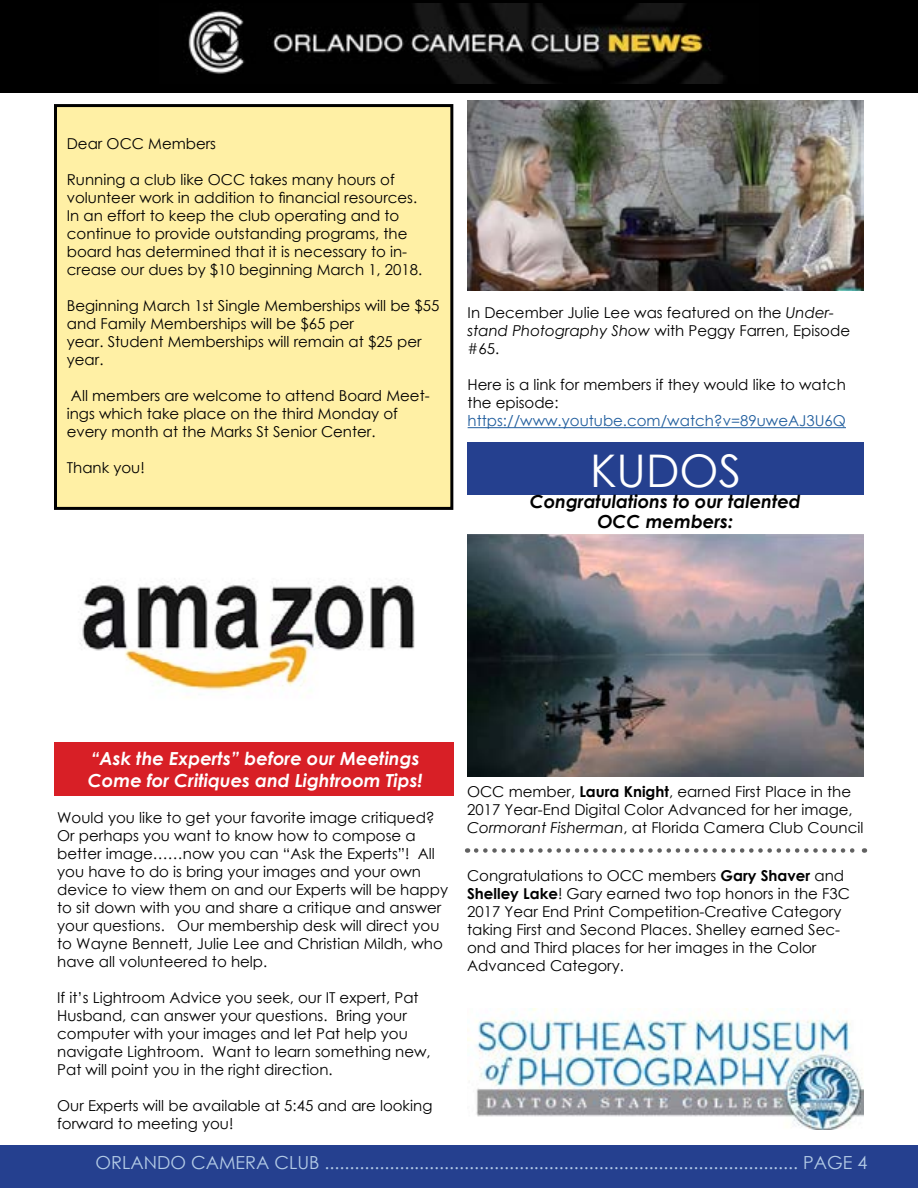
<style>
.page{position:relative;width:918px;height:1188px;background:#fff}
.page>*{position:absolute;margin:0;border:0;box-sizing:border-box;transform-origin:0 0}
.t1{font:45px "Century Gothic";color:#fff}
.t2{font:18px "Century Gothic";color:#b3cbe6}
.t3{font:italic 700 18px/21.6px "Century Gothic";color:#fff}
.t4{font:italic 700 18px/19.2px "Century Gothic";color:#000;text-align:center}
.t5{font:15px/18px "Century Gothic";color:#000}
.t6{font:15px "Century Gothic";color:#215e9e}
.s1{font-style:italic}
.s2{font-weight:700}
</style>
<div class="page">
<div style="left:56px;top:106px;width:396px;height:402px;background:#fff0a5"></div>
<div style="left:54px;top:104px;width:399px;height:406px;border:3px solid #000"></div>
<div style="left:0;top:0;width:918px;height:93px;background:#000"></div>
<img style="left:188px;top:3px;width:536px;height:81px">
<div style="left:0;top:1146px;width:918px;height:42px;background:#25408f"></div>
<div style="left:54px;top:742px;width:399px;height:54px;background:#d81f26"></div>
<hr style="left:468px;top:427px;width:378px;height:1px;background:#215e9e">
<img style="left:468px;top:100px;width:396px;height:191px">
<img style="left:467px;top:535px;width:396px;height:242px">
<img style="left:467px;top:1009px;width:396px;height:120px">
<img style="left:80px;top:578px;width:335px;height:120px">
<div style="left:467px;top:442px;width:397px;height:53px;background:#25408f"></div>
<svg style="left:476px;top:848px;width:389px;height:5px"></svg>
<p class="t5" style="left:67px;top:134px;width:151px">Dear OCC Members</p>
<p class="t5" style="left:67px;top:170px;width:357px">Running a club like OCC takes many hours of volunteer work in addition to financial resources.<br>In an effort to keep the club operating and to continue to provide outstanding programs, the board has determined that it is necessary to in&shy;crease our dues by $10 beginning March 1, 2018.</p>
<p class="t5" style="left:67px;top:296px;width:374px">Beginning March 1st Single Memberships will be $55 and Family Memberships will be $65 per<br>year. Student Memberships will remain at $25 per year.</p>
<p class="t5" style="left:67px;top:386px;width:364px">All members are welcome to attend Board Meet&shy;ings which take place on the third Monday of every month at the Marks St Senior Center.</p>
<p class="t5" style="left:67px;top:458px;width:80px">Thank you!</p>
<p class="t5" style="left:468px;top:304px;width:384px">In December Julie Lee was featured on the <span class="s1">Under&shy;stand Photography Show</span> with Peggy Farren, Episode #65.</p>
<p class="t5" style="left:468px;top:376px;width:380px">Here is a link for members if they would like to watch the episode:</p>
<p class="t6" style="left:468px;top:410px;width:380px">https://www.youtube.com/watch?v=89uweAJ3U6Q</p>
<h1 class="t1" style="left:590px;top:439px;width:153px">KUDOS</h1>
<p class="t4" style="left:530px;top:491px;width:273px">Congratulations to our talented<br>OCC members:</p>
<p class="t3" style="left:88px;top:747px;width:336px">“Ask the Experts” before our Meetings<br>Come for Critiques and Lightroom Tips!</p>
<p class="t5" style="left:57px;top:808px;width:392px">Would you like to get your favorite image critiqued?<br>Or perhaps you want to know how to compose a better image……now you can “Ask the Experts”! All you have to do is bring your images and your own device to view them on and our Experts will be happy to sit down with you and share a critique and answer your questions. Our membership desk will direct you to Wayne Bennett, Julie Lee and Christian Mildh, who have all volunteered to help.</p>
<p class="t5" style="left:57px;top:988px;width:375px">If it’s Lightroom Advice you seek, our IT expert, Pat Husband, can answer your questions. Bring your computer with your images and let Pat help you navigate Lightroom. Want to learn something new, Pat will point you in the right direction.</p>
<p class="t5" style="left:57px;top:1096px;width:377px">Our Experts will be available at 5:45 and are looking forward to meeting you!</p>
<p class="t5" style="left:467px;top:782px;width:398px">OCC member, <span class="s2">Laura Knight</span>, earned First Place in the<br>2017 Year-End Digital Color Advanced for her image,<br><span class="s1">Cormorant Fisherman</span>, at Florida Camera Club Council</p>
<p class="t5" style="left:467px;top:866px;width:384px">Congratulations to OCC members <span class="s2">Gary Shaver</span> and <span class="s2">Shelley Lake</span>! Gary earned two top honors in the F3C 2017 Year End Print Competition-Creative Category taking First and Second Places. Shelley earned Sec&shy;ond and Third places for her images in the Color Advanced Category.</p>
<p class="t2" style="left:96px;top:1150px;width:773px">ORLANDO CAMERA CLUB ............................................................................................... PAGE 4</p>
</div>
